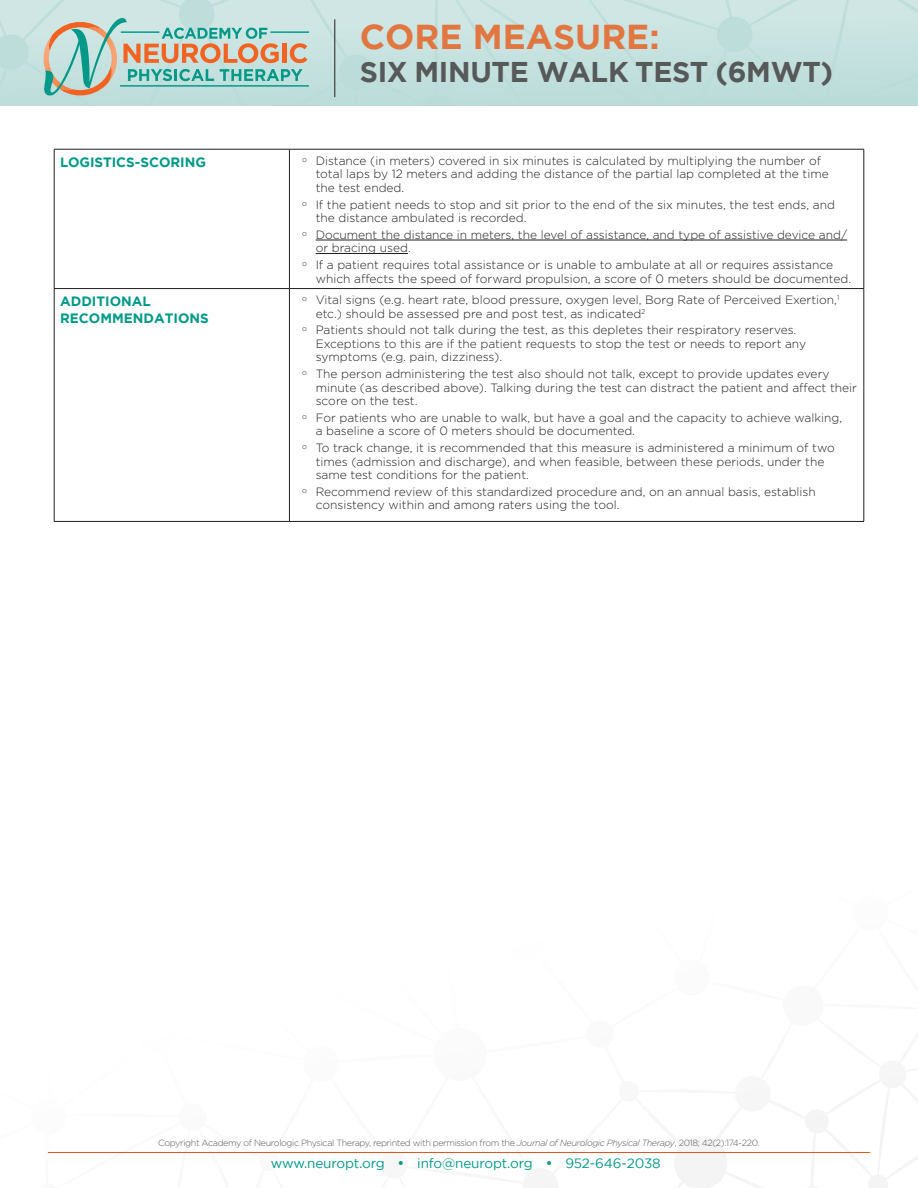
<style>
.page{position:relative;width:918px;height:1188px;background:#fff}
.page>*{position:absolute;margin:0;border:0;box-sizing:border-box;transform-origin:0 0}
.t1{font:700 34.5px "Gotham";color:#e27640}
.t2{font:700 28.5px "Gotham";letter-spacing:-.01em;color:#57585a}
.t3{font:13.5px "Gotham";letter-spacing:-.01em;color:#098}
.Section{font:700 13.5px/16.5px "Gotham";color:#098}
.t4{font:300 12px/13.5px "Gotham";color:#231f20}
.t5{font:300 9px "Gotham";letter-spacing:-.04em;color:#57585a}
.s1{font-style:italic}
</style>
<div class="page">
<svg style="left:0;top:0;width:918px;height:106px;background:#c5e1de"></svg>
<svg style="left:47px;top:1094px;width:871px;height:94px"></svg>
<hr style="left:335px;top:19px;width:1px;height:78px;background:#231f20">
<hr style="left:48px;top:1152px;width:822px;height:1px;background:#db551d">
<hr style="left:270px;top:31px;width:39px;height:2px;background:#098">
<hr style="left:120px;top:85px;width:189px;height:2px;background:#098">
<svg style="left:40px;top:17px;width:267px;height:82px;background:#b3c9bd"></svg>
<hr style="left:54px;top:149px;width:235px;height:1px;background:#231f20">
<hr style="left:54px;top:149px;width:1px;height:139px;background:#231f20">
<hr style="left:289px;top:149px;width:575px;height:1px;background:#231f20">
<hr style="left:289px;top:149px;width:1px;height:139px;background:#231f20">
<hr style="left:864px;top:149px;width:1px;height:139px;background:#231f20">
<hr style="left:54px;top:288px;width:235px;height:1px;background:#231f20">
<hr style="left:54px;top:289px;width:1px;height:232px;background:#231f20">
<hr style="left:289px;top:288px;width:575px;height:1px;background:#231f20">
<hr style="left:289px;top:289px;width:1px;height:232px;background:#231f20">
<hr style="left:864px;top:289px;width:1px;height:232px;background:#231f20">
<hr style="left:54px;top:521px;width:235px;height:1px;background:#231f20">
<hr style="left:289px;top:521px;width:575px;height:1px;background:#231f20">
<hr style="left:316px;top:240px;width:531px;height:1px;background:#231f20">
<hr style="left:316px;top:253px;width:92px;height:1px;background:#231f20">
<h1 class="t1" style="left:360px;top:14px;width:301px">CORE MEASURE:</h1>
<h2 class="t2" style="left:360px;top:54px;width:475px">SIX MINUTE WALK TEST (6MWT)</h2>
<p class="Section" style="left:60px;top:154px;width:147px">LOGISTICS-SCORING</p>
<p class="t4" style="left:316px;top:154px;width:515px;text-indent:-14px"><sup>o</sup> Distance (in meters) covered in six minutes is calculated by multiplying the number of total laps by 12 meters and adding the distance of the partial lap completed at the time the test ended.</p>
<p class="t4" style="left:316px;top:197px;width:521px;text-indent:-14px"><sup>o</sup> If the patient needs to stop and sit prior to the end of the six minutes, the test ends, and the distance ambulated is recorded.</p>
<p class="t4" style="left:316px;top:227px;width:533px;text-indent:-14px"><sup>o</sup> Document the distance in meters, the level of assistance, and type of assistive device and/ or bracing used.</p>
<p class="t4" style="left:316px;top:258px;width:537px;text-indent:-14px"><sup>o</sup> If a patient requires total assistance or is unable to ambulate at all or requires assistance which affects the speed of forward propulsion, a score of 0 meters should be documented.</p>
<p class="Section" style="left:60px;top:293px;width:150px">ADDITIONAL<br>RECOMMENDATIONS</p>
<p class="t4" style="left:316px;top:293px;width:525px;text-indent:-14px"><sup>o</sup> Vital signs (e.g. heart rate, blood pressure, oxygen level, Borg Rate of Perceived Exertion,<sup>1 </sup>etc.) should be assessed pre and post test, as indicated<sup>2</sup></p>
<p class="t4" style="left:316px;top:323px;width:492px;text-indent:-14px"><sup>o</sup> Patients should not talk during the test, as this depletes their respiratory reserves.<br>Exceptions to this are if the patient requests to stop the test or needs to report any symptoms (e.g. pain, dizziness).</p>
<p class="t4" style="left:316px;top:367px;width:543px;text-indent:-14px"><sup>o</sup> The person administering the test also should not talk, except to provide updates every minute (as described above). Talking during the test can distract the patient and affect their score on the test.</p>
<p class="t4" style="left:316px;top:411px;width:528px;text-indent:-14px"><sup>o</sup> For patients who are unable to walk, but have a goal and the capacity to achieve walking, a baseline a score of 0 meters should be documented.</p>
<p class="t4" style="left:316px;top:441px;width:521px;text-indent:-14px"><sup>o</sup> To track change, it is recommended that this measure is administered a minimum of two times (admission and discharge), and when feasible, between these periods, under the same test conditions for the patient.</p>
<p class="t4" style="left:316px;top:485px;width:502px;text-indent:-14px"><sup>o</sup> Recommend review of this standardized procedure and, on an annual basis, establish consistency within and among raters using the tool.</p>
<p class="t5" style="left:158px;top:1137px;width:603px">Copyright Academy of Neurologic Physical Therapy, reprinted with permission from the <span class="s1">Journal of Neurologic Physical Therapy</span>, 2018; 42(2):174-220.</p>
<p class="t3" style="left:271px;top:1155px;width:391px">www.neuropt.org • info@neuropt.org • 952-646-2038</p>
</div>
